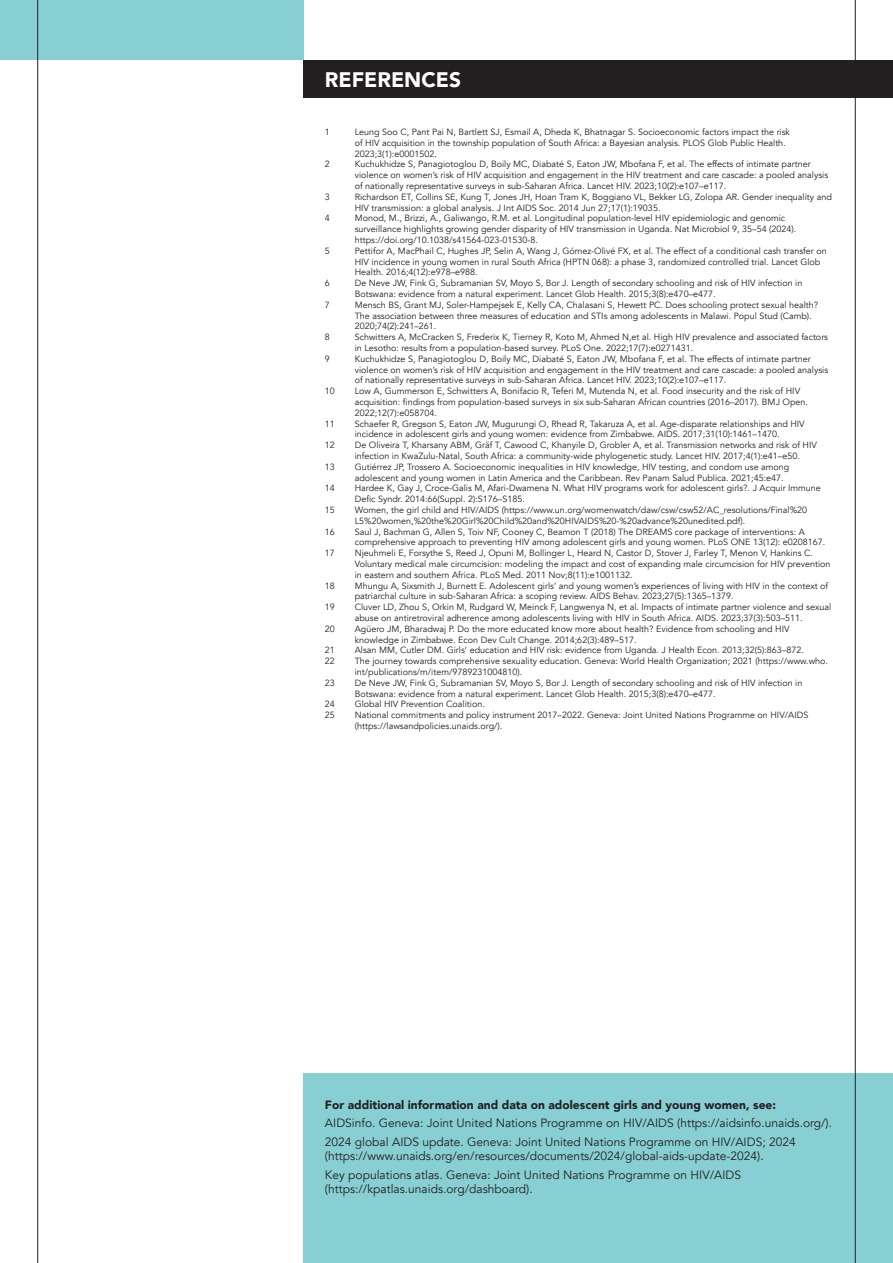
<style>
.page{position:relative;width:893px;height:1263px;background:#fff}
.page>*{position:absolute;margin:0;border:0;box-sizing:border-box;transform-origin:0 0}
.t1{font:900 21px "Avenir";color:#fff}
.t2{font:12px/18.6px "Avenir";color:#231f20}
.t3{font:900 12px "Avenir";color:#231f20}
.t4{font:9px/10.8px "Avenir";color:#231f20}
</style>
<div class="page">
<div style="left:0;top:0;width:304px;height:60px;background:#88cfd3"></div>
<div style="left:304px;top:61px;width:589px;height:37px;background:#231f20"></div>
<div style="left:304px;top:1074px;width:589px;height:189px;background:#88cfd3"></div>
<hr style="left:37px;top:0;width:1px;height:1263px;background:#231f20">
<hr style="left:855px;top:0;width:1px;height:1263px;background:#231f20">
<h1 class="t1" style="left:325px;top:62px;width:138px">REFERENCES</h1>
<p class="t4" style="left:325px;top:127px;width:7px">1</p>
<p class="t4" style="left:355px;top:127px;width:437px">Leung Soo C, Pant Pai N, Bartlett SJ, Esmail A, Dheda K, Bhatnagar S. Socioeconomic factors impact the risk of HIV acquisition in the township population of South Africa: a Bayesian analysis. PLOS Glob Public Health.<br>2023;3(1):e0001502.</p>
<p class="t4" style="left:325px;top:159px;width:7px">2</p>
<p class="t4" style="left:355px;top:159px;width:475px">Kuchukhidze S, Panagiotoglou D, Boily MC, Diabaté S, Eaton JW, Mbofana F, et al. The effects of intimate partner violence on women’s risk of HIV acquisition and engagement in the HIV treatment and care cascade: a pooled analysis of nationally representative surveys in sub-Saharan Africa. Lancet HIV. 2023;10(2):e107–e117.</p>
<p class="t4" style="left:325px;top:191px;width:7px">3</p>
<p class="t4" style="left:355px;top:191px;width:479px">Richardson ET, Collins SE, Kung T, Jones JH, Hoan Tram K, Boggiano VL, Bekker LG, Zolopa AR. Gender inequality and<br>HIV transmission: a global analysis. J Int AIDS Soc. 2014 Jun 27;17(1):19035.</p>
<p class="t4" style="left:325px;top:213px;width:7px">4</p>
<p class="t4" style="left:355px;top:213px;width:443px">Monod, M., Brizzi, A., Galiwango, R.M. et al. Longitudinal population-level HIV epidemiologic and genomic surveillance highlights growing gender disparity of HIV transmission in Uganda. Nat Microbiol 9, 35–54 (2024). https://doi.org/10.1038/s41564-023-01530-8.</p>
<p class="t4" style="left:325px;top:245px;width:7px">5</p>
<p class="t4" style="left:355px;top:245px;width:474px">Pettifor A, MacPhail C, Hughes JP, Selin A, Wang J, Gómez-Olivé FX, et al. The effect of a conditional cash transfer on<br>HIV incidence in young women in rural South Africa (HPTN 068): a phase 3, randomized controlled trial. Lancet Glob<br>Health. 2016;4(12):e978–e988.</p>
<p class="t4" style="left:325px;top:278px;width:7px">6</p>
<p class="t4" style="left:355px;top:278px;width:449px">De Neve JW, Fink G, Subramanian SV, Moyo S, Bor J. Length of secondary schooling and risk of HIV infection in<br>Botswana: evidence from a natural experiment. Lancet Glob Health. 2015;3(8):e470–e477.</p>
<p class="t4" style="left:325px;top:299px;width:7px">7</p>
<p class="t4" style="left:355px;top:299px;width:465px">Mensch BS, Grant MJ, Soler-Hampejsek E, Kelly CA, Chalasani S, Hewett PC. Does schooling protect sexual health?<br>The association between three measures of education and STIs among adolescents in Malawi. Popul Stud (Camb).<br>2020;74(2):241–261.</p>
<p class="t4" style="left:325px;top:332px;width:7px">8</p>
<p class="t4" style="left:355px;top:332px;width:475px">Schwitters A, McCracken S, Frederix K, Tierney R, Koto M, Ahmed N,et al. High HIV prevalence and associated factors in Lesotho: results from a population-based survey. PLoS One. 2022;17(7):e0271431.</p>
<p class="t4" style="left:325px;top:353px;width:7px">9</p>
<p class="t4" style="left:355px;top:353px;width:475px">Kuchukhidze S, Panagiotoglou D, Boily MC, Diabaté S, Eaton JW, Mbofana F, et al. The effects of intimate partner violence on women’s risk of HIV acquisition and engagement in the HIV treatment and care cascade: a pooled analysis of nationally representative surveys in sub-Saharan Africa. Lancet HIV. 2023;10(2):e107–e117.</p>
<p class="t4" style="left:325px;top:386px;width:12px">10</p>
<p class="t4" style="left:355px;top:386px;width:455px">Low A, Gummerson E, Schwitters A, Bonifacio R, Teferi M, Mutenda N, et al. Food insecurity and the risk of HIV acquisition: findings from population-based surveys in six sub-Saharan African countries (2016–2017). BMJ Open.<br>2022;12(7):e058704.</p>
<p class="t4" style="left:325px;top:418px;width:12px">11</p>
<p class="t4" style="left:355px;top:418px;width:451px">Schaefer R, Gregson S, Eaton JW, Mugurungi O, Rhead R, Takaruza A, et al. Age-disparate relationships and HIV incidence in adolescent girls and young women: evidence from Zimbabwe. AIDS. 2017;31(10):1461–1470.</p>
<p class="t4" style="left:325px;top:440px;width:12px">12</p>
<p class="t4" style="left:355px;top:440px;width:464px">De Oliveira T, Kharsany ABM, Gräf T, Cawood C, Khanyile D, Grobler A, et al. Transmission networks and risk of HIV infection in KwaZulu-Natal, South Africa: a community-wide phylogenetic study. Lancet HIV. 2017;4(1):e41–e50.</p>
<p class="t4" style="left:325px;top:461px;width:12px">13</p>
<p class="t4" style="left:355px;top:461px;width:436px">Gutiérrez JP, Trossero A. Socioeconomic inequalities in HIV knowledge, HIV testing, and condom use among adolescent and young women in Latin America and the Caribbean. Rev Panam Salud Publica. 2021;45:e47.</p>
<p class="t4" style="left:325px;top:483px;width:12px">14</p>
<p class="t4" style="left:355px;top:483px;width:468px">Hardee K, Gay J, Croce-Galis M, Afari-Dwamena N. What HIV programs work for adolescent girls?. J Acquir Immune<br>Defic Syndr. 2014:66(Suppl. 2):S176–S185.</p>
<p class="t4" style="left:325px;top:505px;width:12px">15</p>
<p class="t4" style="left:355px;top:505px;width:454px">Women, the girl child and HIV/AIDS (https://www.un.org/womenwatch/daw/csw/csw52/AC_resolutions/Final%20<br>L5%20women,%20the%20Girl%20Child%20and%20HIVAIDS%20-%20advance%20unedited.pdf).</p>
<p class="t4" style="left:325px;top:526px;width:12px">16</p>
<p class="t4" style="left:355px;top:526px;width:472px">Saul J, Bachman G, Allen S, Toiv NF, Cooney C, Beamon T (2018) The DREAMS core package of interventions: A comprehensive approach to preventing HIV among adolescent girls and young women. PLoS ONE 13(12): e0208167.</p>
<p class="t4" style="left:325px;top:548px;width:12px">17</p>
<p class="t4" style="left:355px;top:548px;width:477px">Njeuhmeli E, Forsythe S, Reed J, Opuni M, Bollinger L, Heard N, Castor D, Stover J, Farley T, Menon V, Hankins C.<br>Voluntary medical male circumcision: modeling the impact and cost of expanding male circumcision for HIV prevention in eastern and southern Africa. PLoS Med. 2011 Nov;8(11):e1001132.</p>
<p class="t4" style="left:325px;top:580px;width:12px">18</p>
<p class="t4" style="left:355px;top:580px;width:475px">Mhungu A, Sixsmith J, Burnett E. Adolescent girls’ and young women’s experiences of living with HIV in the context of patriarchal culture in sub-Saharan Africa: a scoping review. AIDS Behav. 2023;27(5):1365–1379.</p>
<p class="t4" style="left:325px;top:602px;width:12px">19</p>
<p class="t4" style="left:355px;top:602px;width:478px">Cluver LD, Zhou S, Orkin M, Rudgard W, Meinck F, Langwenya N, et al. Impacts of intimate partner violence and sexual abuse on antiretroviral adherence among adolescents living with HIV in South Africa. AIDS. 2023;37(3):503–511.</p>
<p class="t4" style="left:325px;top:623px;width:12px">20</p>
<p class="t4" style="left:355px;top:623px;width:436px">Agüero JM, Bharadwaj P. Do the more educated know more about health? Evidence from schooling and HIV knowledge in Zimbabwe. Econ Dev Cult Change. 2014;62(3):489–517.</p>
<p class="t4" style="left:325px;top:645px;width:12px">21</p>
<p class="t4" style="left:355px;top:645px;width:451px">Alsan MM, Cutler DM. Girls’ education and HIV risk: evidence from Uganda. J Health Econ. 2013;32(5):863–872.</p>
<p class="t4" style="left:325px;top:656px;width:12px">22</p>
<p class="t4" style="left:355px;top:656px;width:475px">The journey towards comprehensive sexuality education. Geneva: World Health Organization; 2021 (https://www.who. int/publications/m/item/9789231004810).</p>
<p class="t4" style="left:325px;top:677px;width:12px">23</p>
<p class="t4" style="left:355px;top:677px;width:449px">De Neve JW, Fink G, Subramanian SV, Moyo S, Bor J. Length of secondary schooling and risk of HIV infection in<br>Botswana: evidence from a natural experiment. Lancet Glob Health. 2015;3(8):e470–e477.</p>
<p class="t4" style="left:325px;top:699px;width:12px">24</p>
<p class="t4" style="left:355px;top:699px;width:132px">Global HIV Prevention Coalition.</p>
<p class="t4" style="left:325px;top:710px;width:12px">25</p>
<p class="t4" style="left:355px;top:710px;width:455px">National commitments and policy instrument 2017–2022. Geneva: Joint United Nations Programme on HIV/AIDS (https://lawsandpolicies.unaids.org/).</p>
<h2 class="t3" style="left:325px;top:1094px;width:453px">For additional information and data on adolescent girls and young women, see:</h2>
<h2 class="t2" style="left:325px;top:1114px;width:509px">AIDSinfo. Geneva: Joint United Nations Programme on HIV/AIDS (https://aidsinfo.unaids.org/).<br>2024 global AIDS update. Geneva: Joint United Nations Programme on HIV/AIDS; 2024</h2>
<h2 class="t2" style="left:325px;top:1147px;width:440px">(https://www.unaids.org/en/resources/documents/2024/global-aids-update-2024).<br>Key populations atlas. Geneva: Joint United Nations Programme on HIV/AIDS</h2>
<h2 class="t2" style="left:325px;top:1180px;width:209px">(https://kpatlas.unaids.org/dashboard).</h2>
</div>
